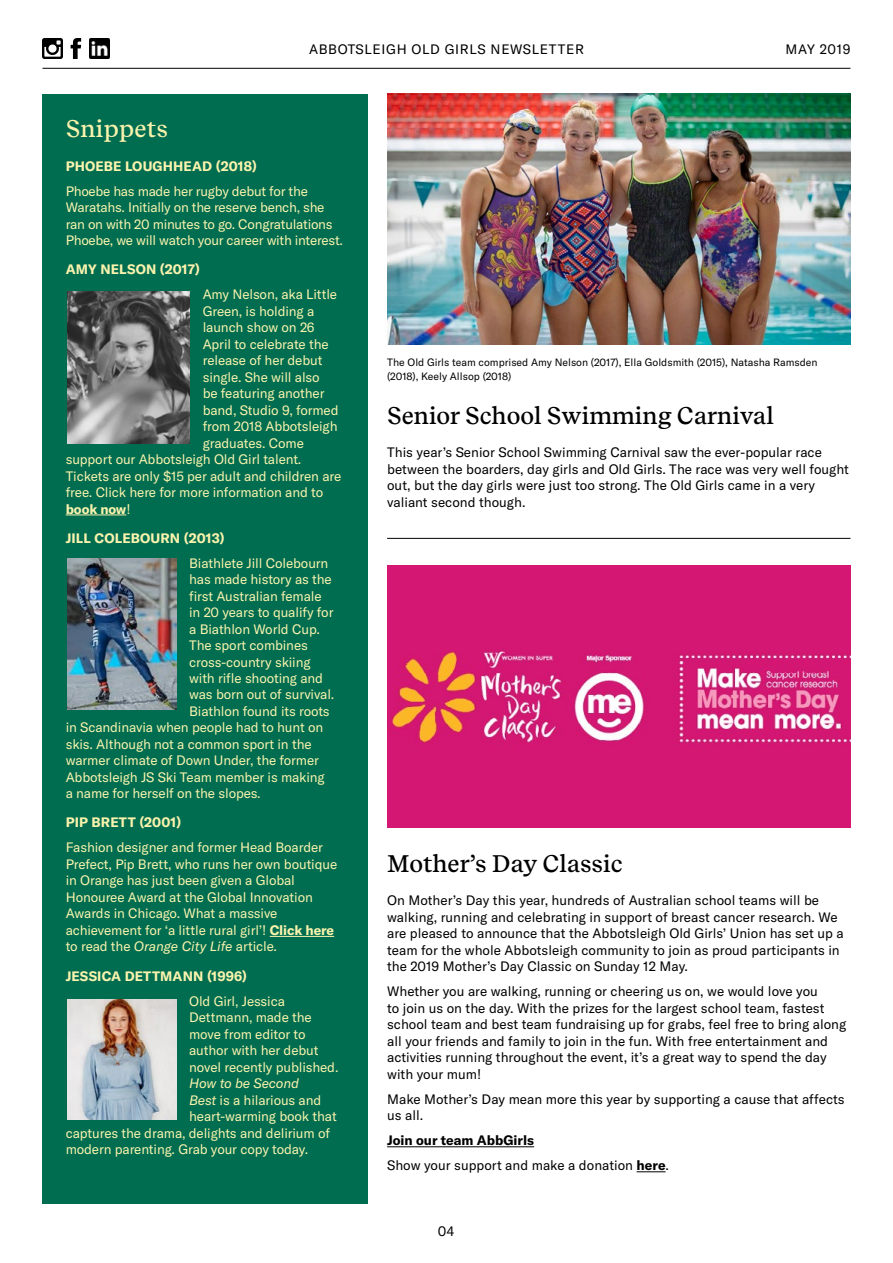
<style>
.page{position:relative;width:893px;height:1263px;background:#fff}
.page>*{position:absolute;margin:0;border:0;box-sizing:border-box;transform-origin:0 0}
.t1{font:500 24px "Recife Text";color:#000}
.t2{font:500 24px "Recife Text";letter-spacing:.01em;color:#faf3ad}
.t3{font:13.5px/16.5px "GT America";letter-spacing:-.01em;color:#faf3ad}
.t4{font:13.5px/16.5px "GT America";color:#000}
.t5{font:700 13.5px "GT America";letter-spacing:.01em;color:#faf3ad}
.t6{font:13.5px "GT America";letter-spacing:.05em;color:#000}
.t7{font:italic 13.5px "GT America";letter-spacing:-.01em;color:#faf3ad}
.t8{font:10.5px/13.5px "GT America";color:#000}
.s1{font-weight:400}
.s2{font-weight:700}
.s3{font-style:italic}
</style>
<div class="page">
<img style="left:387px;top:94px;width:463px;height:250px">
<div style="left:387px;top:566px;width:463px;height:262px;background:#d41773"></div>
<img style="left:390px;top:650px;width:460px;height:94px">
<hr style="left:43px;top:68px;width:807px;height:1px;background:#000">
<div style="left:43px;top:94px;width:325px;height:1109px;background:#006d50"></div>
<hr style="left:66px;top:515px;width:60px;height:1px;background:#faf3ad">
<hr style="left:270px;top:936px;width:64px;height:1px;background:#faf3ad">
<hr style="left:387px;top:1146px;width:147px;height:1px;background:#000">
<svg style="left:637px;top:1171px;width:29px;height:1px"></svg>
<hr style="left:387px;top:538px;width:463px;height:1px;background:#000">
<img style="left:67px;top:292px;width:123px;height:151px">
<img style="left:67px;top:558px;width:109px;height:151px">
<img style="left:67px;top:999px;width:109px;height:120px">
<svg style="left:42px;top:38px;width:35px;height:30px"></svg>
<svg style="left:57px;top:38px;width:40px;height:29px"></svg>
<img style="left:90px;top:38px;width:20px;height:20px">
<p class="t6" style="left:309px;top:41px;width:276px">ABBOTSLEIGH OLD GIRLS NEWSLETTER</p>
<p class="t4" style="left:786px;top:41px;width:66px">MAY 2019</p>
<h1 class="t2" style="left:66px;top:111px;width:104px">Snippets</h1>
<p class="t5" style="left:66px;top:157px;width:193px">PHOEBE LOUGHHEAD (2018)</p>
<p class="t3" style="left:66px;top:183px;width:279px">Phoebe has made her rugby debut for the Waratahs. Initially on the reserve bench, she ran on with 20 minutes to go. Congratulations Phoebe, we will watch your career with interest.</p>
<p class="t5" style="left:66px;top:261px;width:136px">AMY NELSON (2017)</p>
<p class="t3" style="left:203px;top:286px;width:136px">Amy Nelson, aka Little</p>
<p class="t3" style="left:203px;top:303px;width:113px">Green, is holding a</p>
<p class="t3" style="left:203px;top:319px;width:113px">launch show on 26</p>
<p class="t3" style="left:203px;top:336px;width:127px">April to celebrate the</p>
<p class="t3" style="left:203px;top:352px;width:121px">release of her debut</p>
<p class="t3" style="left:203px;top:369px;width:119px">single. She will also</p>
<p class="t3" style="left:203px;top:385px;width:123px">be featuring another</p>
<p class="t3" style="left:203px;top:401px;width:137px">band, Studio 9, formed</p>
<p class="t3" style="left:203px;top:418px;width:136px">from 2018 Abbotsleigh</p>
<p class="t3" style="left:203px;top:434px;width:103px">graduates. Come</p>
<p class="t3" style="left:66px;top:451px;width:237px">support our Abbotsleigh Old Girl talent.</p>
<p class="t3" style="left:66px;top:467px;width:277px">Tickets are only $15 per adult and children are</p>
<p class="t3" style="left:66px;top:484px;width:259px">free. Click here for more information and to</p>
<p class="t5" style="left:66px;top:500px;width:66px">book now<span class="s1">!</span></p>
<p class="t5" style="left:66px;top:529px;width:160px">JILL COLEBOURN (2013)</p>
<p class="t3" style="left:189px;top:554px;width:141px">Biathlete Jill Colebourn</p>
<p class="t3" style="left:189px;top:571px;width:144px">has made history as the</p>
<p class="t3" style="left:189px;top:587px;width:134px">first Australian female</p>
<p class="t3" style="left:189px;top:604px;width:146px">in 20 years to qualify for</p>
<p class="t3" style="left:189px;top:620px;width:132px">a Biathlon World Cup.</p>
<p class="t3" style="left:189px;top:637px;width:120px">The sport combines</p>
<p class="t3" style="left:189px;top:653px;width:123px">cross-country skiing</p>
<p class="t3" style="left:189px;top:670px;width:135px">with rifle shooting and</p>
<p class="t3" style="left:189px;top:686px;width:147px">was born out of survival.</p>
<p class="t3" style="left:189px;top:703px;width:142px">Biathlon found its roots</p>
<p class="t3" style="left:66px;top:719px;width:259px">in Scandinavia when people had to hunt on</p>
<p class="t3" style="left:66px;top:736px;width:247px">skis. Although not a common sport in the</p>
<p class="t3" style="left:66px;top:752px;width:255px">warmer climate of Down Under, the former</p>
<p class="t3" style="left:66px;top:769px;width:261px">Abbotsleigh JS Ski Team member is making</p>
<p class="t3" style="left:66px;top:785px;width:197px">a name for herself on the slopes.</p>
<p class="t5" style="left:66px;top:814px;width:117px">PIP BRETT (2001)</p>
<p class="t3" style="left:66px;top:839px;width:273px">Fashion designer and former Head Boarder Prefect, Pip Brett, who runs her own boutique in Orange has just been given a Global Honouree Award at the Global Innovation Awards in Chicago. What a massive achievement for ‘a little rural girl’! <span class="s2">Click here </span>to read the <span class="s3">Orange City Life</span> article.</p>
<p class="t5" style="left:66px;top:967px;width:183px">JESSICA DETTMANN (1996)</p>
<p class="t3" style="left:189px;top:993px;width:151px">Old Girl, Jessica<br>Dettmann, made the move from editor to author with her debut novel recently published.</p>
<p class="t7" style="left:189px;top:1075px;width:111px">How to be Second</p>
<p class="t3" style="left:189px;top:1092px;width:134px"><span class="s3">Best</span> is a hilarious and</p>
<p class="t3" style="left:189px;top:1108px;width:149px">heart-warming book that</p>
<p class="t3" style="left:66px;top:1125px;width:266px">captures the drama, delights and delirium of</p>
<p class="t3" style="left:66px;top:1141px;width:244px">modern parenting. Grab your copy today.</p>
<p class="t8" style="left:387px;top:356px;width:432px">The Old Girls team comprised Amy Nelson (2017), Ella Goldsmith (2015), Natasha Ramsden (2018), Keely Allsop (2018)</p>
<h1 class="t1" style="left:387px;top:398px;width:388px">Senior School Swimming Carnival</h1>
<p class="t4" style="left:387px;top:444px;width:463px">This year’s Senior School Swimming Carnival saw the ever-popular race between the boarders, day girls and Old Girls. The race was very well fought out, but the day girls were just too strong. The Old Girls came in a very valiant second though.</p>
<h1 class="t1" style="left:387px;top:846px;width:237px">Mother’s Day Classic</h1>
<p class="t4" style="left:387px;top:892px;width:458px">On Mother’s Day this year, hundreds of Australian school teams will be walking, running and celebrating in support of breast cancer research. We are pleased to announce that the Abbotsleigh Old Girls’ Union has set up a team for the whole Abbotsleigh community to join as proud participants in the 2019 Mother’s Day Classic on Sunday 12 May.</p>
<p class="t4" style="left:387px;top:983px;width:461px">Whether you are walking, running or cheering us on, we would love you<br>to join us on the day. With the prizes for the largest school team, fastest school team and best team fundraising up for grabs, feel free to bring along all your friends and family to join in the fun. With free entertainment and activities running throughout the event, it’s a great way to spend the day with your mum!</p>
<p class="t4" style="left:387px;top:1091px;width:459px">Make Mother’s Day mean more this year by supporting a cause that affects us all.</p>
<p class="t4" style="left:387px;top:1128px;width:283px;line-height:25px"><span class="s2">Join our team AbbGirls<br></span>Show your support and make a donation <span class="s2">here</span>.</p>
<p class="t4" style="left:438px;top:1222px;width:18px">04</p>
</div>
